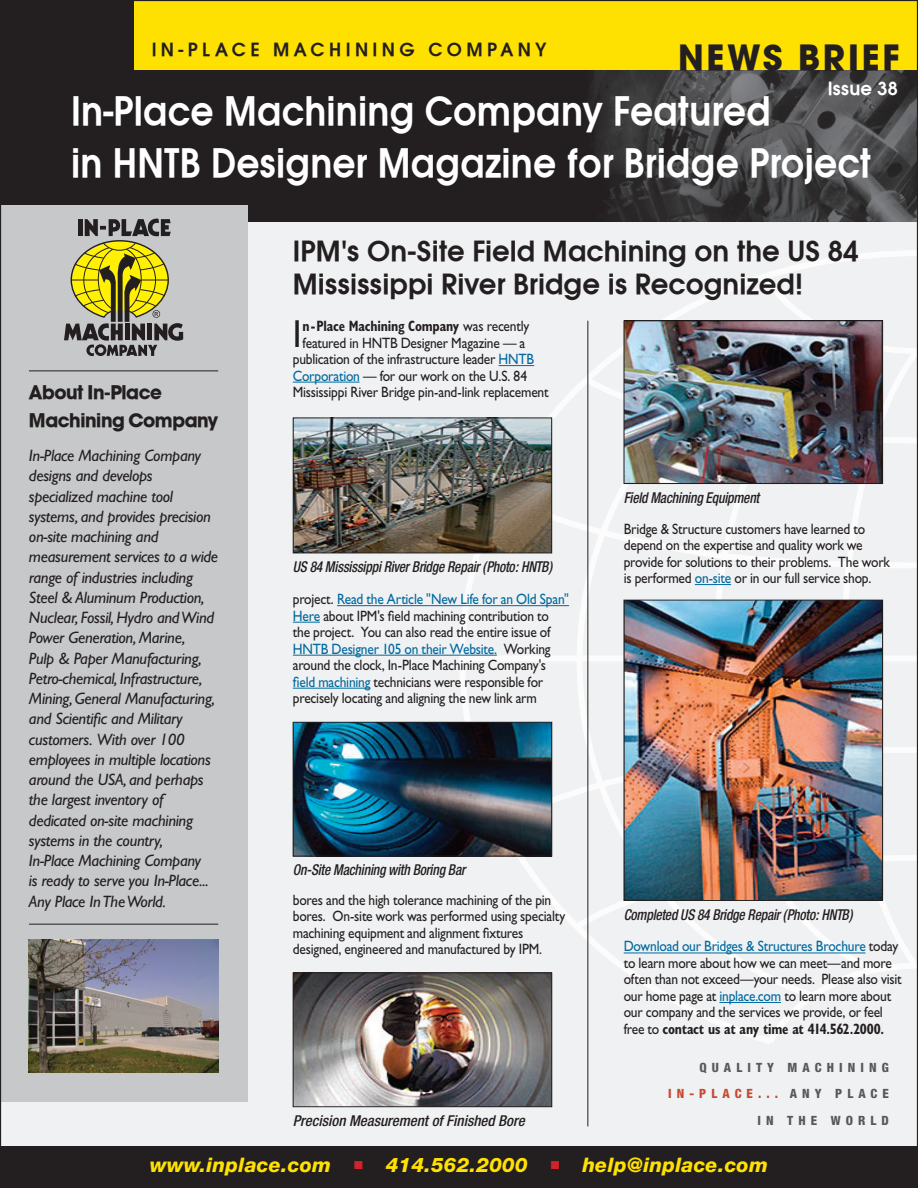
<style>
.page{position:relative;width:918px;height:1188px;background:#fff}
.page>*{position:absolute;margin:0;border:0;box-sizing:border-box;transform-origin:0 0}
.t1{font:42.9px/52.5px "Avant Garde ITCTT Demi";letter-spacing:.005em;color:#fff;scale:.93 1}
.t2{font:39.15px "Gill Sans Std";color:#231f20;scale:.9 1}
.t3{font:38.1px "Avant Garde Md ITCTT Bold";letter-spacing:.075em;color:#231f20}
.t4{font:30.45px/33.5px "Avant Garde ITCTT Demi";color:#231f20}
.t5{font:20.55px/28.5px "Avant Garde Md ITCTT Bold";letter-spacing:-.02em;color:#231f20}
.t6{font:italic 800 20.1px "Helvetica Neue";letter-spacing:.015em;color:#ffe101}
.t7{font:19.95px "Avant Garde ITCTT Demi";letter-spacing:.22em;color:#231f20}
.t8{font:19.95px "Avant Garde ITCTT Demi";letter-spacing:.01em;color:#fff}
.t9{font:italic 16.5px/20.2px "Gill Sans Std";letter-spacing:-.02em;color:#231f20}
.t10{font:15px/16.5px "Gill Sans Std";letter-spacing:-.015em;color:#231f20;scale:.9 1}
.t11{font:italic 500 condensed 15px "Helvetica Neue";letter-spacing:-.015em;color:#231f20;scale:.9 1}
.t12{font:700 condensed 15px "Gill Sans Std";letter-spacing:-.015em;color:#231f20;scale:.9 1}
.t13{font:italic 500 condensed 15px "Helvetica Neue";letter-spacing:-.015em;color:#231f20}
.t14{font:800 condensed 12.75px/26.5px "Helvetica Neue";letter-spacing:.4em;color:#57585a;text-align:right}
.s1{font-weight:400;font-stretch:normal}
.s2{color:#00699f}
.s3{font-weight:700;font-stretch:condensed}
.s4{color:#c74932}
</style>
<div class="page">
<div style="left:0;top:209px;width:918px;height:976px;background:#f0f1f2"></div>
<svg style="left:454px;top:251px;width:462px;height:799px"></svg>
<div style="left:0;top:0;width:918px;height:222px;background:#231f20"></div>
<img style="left:247px;top:70px;width:669px;height:152px">
<div style="left:135px;top:0;width:783px;height:70px;background:#ffe101"></div>
<div style="left:0;top:1146px;width:918px;height:42px;background:#231f20"></div>
<div style="left:0;top:205px;width:247px;height:897px;background:#c7c8ca"></div>
<hr style="left:29px;top:370px;width:189px;height:1px;background:#231f20">
<hr style="left:29px;top:924px;width:189px;height:1px;background:#231f20">
<hr style="left:587px;top:321px;width:1px;height:805px;background:#231f20">
<img style="left:29px;top:940px;width:189px;height:133px">
<svg style="left:64px;top:218px;width:119px;height:138px"></svg>
<hr style="left:337px;top:605px;width:232px;height:1px;background:#00699f">
<svg style="left:293px;top:622px;width:27px;height:1px"></svg>
<hr style="left:293px;top:655px;width:204px;height:1px;background:#00699f">
<hr style="left:293px;top:688px;width:77px;height:1px;background:#00699f">
<hr style="left:499px;top:365px;width:35px;height:1px;background:#00699f">
<hr style="left:293px;top:382px;width:67px;height:1px;background:#00699f">
<img style="left:295px;top:420px;width:255px;height:131px">
<div style="left:293px;top:418px;width:259px;height:135px;border:1px solid #231f20"></div>
<hr style="left:695px;top:584px;width:36px;height:1px;background:#00699f">
<img style="left:626px;top:602px;width:255px;height:297px">
<div style="left:624px;top:600px;width:259px;height:301px;border:1px solid #231f20"></div>
<img style="left:295px;top:724px;width:255px;height:130px">
<div style="left:293px;top:722px;width:259px;height:134px;border:1px solid #231f20"></div>
<img style="left:295px;top:975px;width:255px;height:130px">
<div style="left:293px;top:973px;width:259px;height:134px;border:1px solid #231f20"></div>
<img style="left:626px;top:323px;width:255px;height:159px">
<div style="left:624px;top:321px;width:259px;height:163px;border:1px solid #231f20"></div>
<hr style="left:624px;top:953px;width:242px;height:1px;background:#00699f">
<hr style="left:719px;top:1002px;width:62px;height:1px;background:#00699f">
<h3 class="t7" style="left:152px;top:38px;width:396px">IN-PLACE MACHINING COMPANY</h3>
<h3 class="t3" style="left:678px;top:34px;width:223px">NEWS BRIEF</h3>
<h3 class="t8" style="left:828px;top:76px;width:71px">Issue 38</h3>
<h1 class="t1" style="left:71px;top:84px;width:862px">In-Place Machining Company Featured<br>in HNTB Designer Magazine for Bridge Project</h1>
<h3 class="t5" style="left:29px;top:378px;width:191px">About In-Place<br>Machining Company</h3>
<p class="t9" style="left:29px;top:446px;width:191px">In-Place Machining Company designs and develops specialized machine tool systems, and provides precision on-site machining and measurement services to a wide range of industries including<br>Steel &amp; Aluminum Production,<br>Nuclear, Fossil, Hydro and Wind<br>Power Generation, Marine,<br>Pulp &amp; Paper Manufacturing,<br>Petro-chemical, Infrastructure,<br>Mining, General Manufacturing, and Scientific and Military customers. With over 100 employees in multiple locations around the USA, and perhaps the largest inventory of dedicated on-site machining systems in the country,<br>In-Place Machining Company<br>is ready to serve you In-Place...<br>Any Place In The World.</p>
<h3 class="t4" style="left:293px;top:234px;width:567px">IPM's On-Site Field Machining on the US 84<br>Mississippi River Bridge is Recognized!</h3>
<h2 class="t2" style="left:293px;top:311px;width:11px">I</h2>
<p class="t12" style="left:303px;top:317px;width:254px">n-Place Machining Company <span class="s1">was recently</span></p>
<p class="t10" style="left:303px;top:334px;width:249px">featured in HNTB Designer Magazine — a</p>
<p class="t10" style="left:293px;top:351px;width:270px">publication of the infrastructure leader <span class="s2">HNTB</span></p>
<p class="t10" style="left:293px;top:367px;width:262px"><span class="s2">Corporation</span> — for our work on the U.S. 84</p>
<p class="t10" style="left:293px;top:384px;width:286px">Mississippi River Bridge pin-and-link replacement</p>
<p class="t11" style="left:293px;top:558px;width:290px">US 84 Mississippi River Bridge Repair (Photo: HNTB)</p>
<p class="t10" style="left:293px;top:591px;width:308px">project. <span class="s2">Read the Article "New Life for an Old Span" Here</span> about IPM's field machining contribution to the project. You can also read the entire issue of <span class="s2">HNTB Designer 105 on their Website.</span> Working around the clock, In-Place Machining Company's <span class="s2">field machining</span> technicians were responsible for precisely locating and aligning the new link arm</p>
<p class="t11" style="left:624px;top:488px;width:152px">Field Machining Equipment</p>
<p class="t10" style="left:624px;top:520px;width:297px">Bridge &amp; Structure customers have learned to depend on the expertise and quality work we provide for solutions to their problems. The work is performed <span class="s2">on-site</span> or in our full service shop.</p>
<p class="t11" style="left:293px;top:861px;width:193px">On-Site Machining with Boring Bar</p>
<p class="t10" style="left:293px;top:892px;width:304px">bores and the high tolerance machining of the pin bores. On-site work was performed using specialty machining equipment and alignment fixtures designed, engineered and manufactured by IPM.</p>
<p class="t13" style="left:293px;top:1112px;width:233px">Precision Measurement of Finished Bore</p>
<p class="t11" style="left:624px;top:905px;width:256px">Completed US 84 Bridge Repair (Photo: HNTB)</p>
<p class="t10" style="left:624px;top:938px;width:310px"><span class="s2">Download our Bridges &amp; Structures Brochure</span> today to learn more about how we can meet—and more often than not exceed—your needs. Please also visit our home page at <span class="s2">inplace.com</span> to learn more about our company and the services we provide, or feel free to <span class="s3">contact us at any time at 414.562.2000.</span></p>
<p class="t14" style="left:668px;top:1054px;width:222px">QUALITY MACHINING<br><span class="s4">IN-PLACE...</span> ANY PLACE<br>IN THE WORLD</p>
<h3 class="t6" style="left:150px;top:1153px;width:183px">www.inplace.com</h3>
<h3 class="t6" style="left:354px;top:1153px;width:175px"><sup>■</sup> 414.562.2000</h3>
<h3 class="t6" style="left:551px;top:1153px;width:219px"><sup>■</sup> help@inplace.com</h3>
</div>
